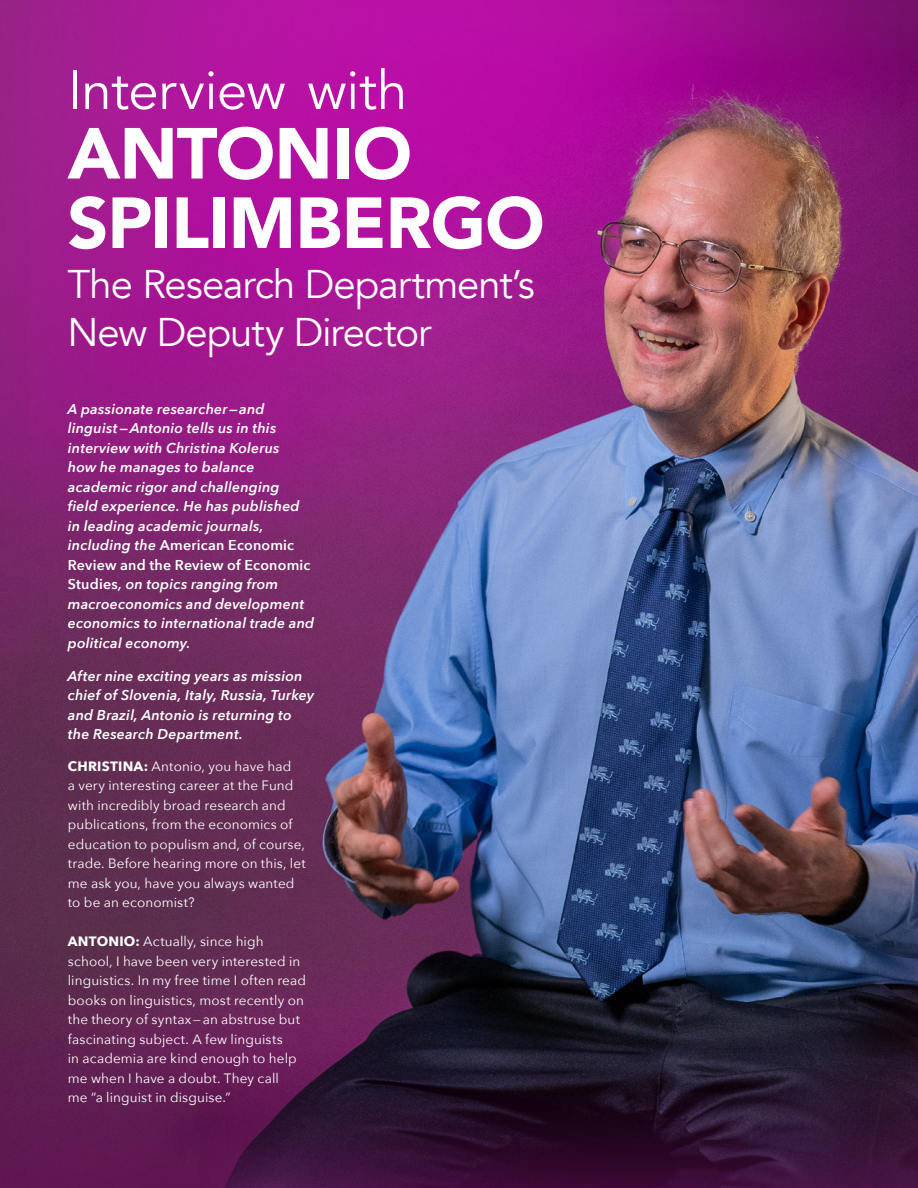
<style>
.page{position:relative;width:918px;height:1188px;background:#fff}
.page>*{position:absolute;margin:0;border:0;box-sizing:border-box;transform-origin:0 0}
.t1{font:900 71.4px/69.4px "Avenir";letter-spacing:-.01em;color:#fff}
.t2{font:54.3px "Avenir";letter-spacing:-.005em;color:#fff}
.t3{font:40.05px/48.6px "Avenir";letter-spacing:-.025em;color:#fff}
.t4{font:italic 600 14.25px/19.5px "Avenir Next";letter-spacing:.015em;color:#fff}
.t5{font:13.5px/19.5px "Avenir Next";letter-spacing:.01em;color:#fff}
.s1{font-style:normal}
.s2{font-weight:700}
</style>
<div class="page">
<img style="left:0;top:0;width:918px;height:1188px">
<h2 class="t2" style="left:68px;top:58px;width:341px">Interview with</h2>
<h1 class="t1" style="left:68px;top:117px;width:479px">ANTONIO<br>SPILIMBERGO</h1>
<h3 class="t3" style="left:68px;top:261px;width:469px">The Research Department’s<br>New Deputy Director</h3>
<p class="t4" style="left:68px;top:398px;width:248px">A passionate researcher — and linguist — Antonio tells us in this interview with Christina Kolerus<br>how he manages to balance academic rigor and challenging<br>field experience. He has published in leading academic journals, including the <span class="s1">American Economic<br>Review and the Review of Economic<br>Studies</span>, on topics ranging from macroeconomics and development economics to international trade and political economy.</p>
<p class="t4" style="left:68px;top:665px;width:248px">After nine exciting years as mission chief of Slovenia, Italy, Russia, Turkey and Brazil, Antonio is returning to the Research Department.</p>
<p class="t5" style="left:68px;top:756px;width:239px"><span class="s2">CHRISTINA:</span> Antonio, you have had<br>a very interesting career at the Fund with incredibly broad research and publications, from the economics of education to populism and, of course, trade. Before hearing more on this, let me ask you, have you always wanted to be an economist?</p>
<p class="t5" style="left:68px;top:931px;width:240px"><span class="s2">ANTONIO:</span> Actually, since high school, I have been very interested in linguistics. In my free time I often read books on linguistics, most recently on the theory of syntax — an abstruse but fascinating subject. A few linguists<br>in academia are kind enough to help me when I have a doubt. They call<br>me “a linguist in disguise.”</p>
</div>
